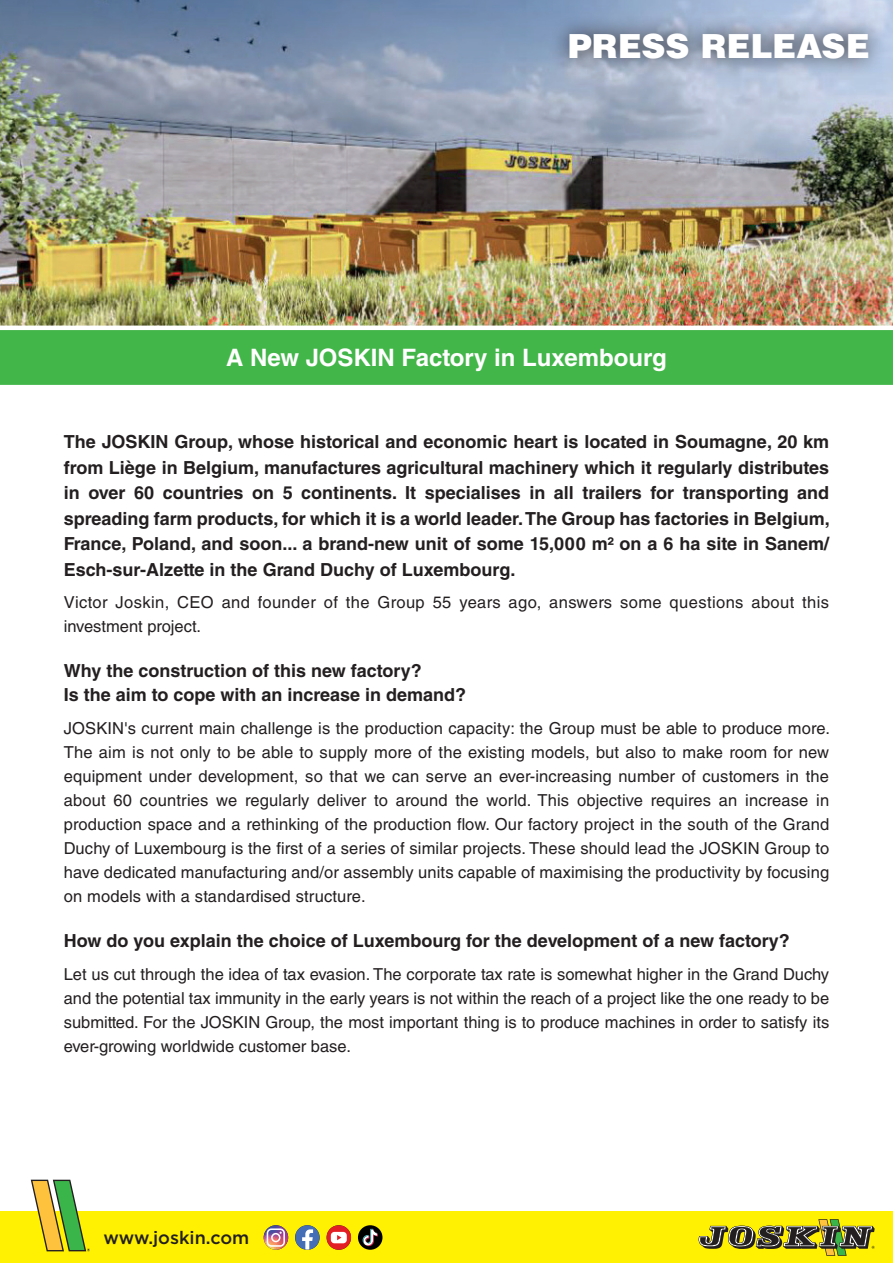
<style>
.page{position:relative;width:893px;height:1263px;background:#fff}
.page>*{position:absolute;margin:0;border:0;box-sizing:border-box;transform-origin:0 0}
.t1{font:900 33.3px "Helvetica LT Std";color:#fff}
.t2{font:700 24px "Helvetica LT Std";color:#fff}
.t3{font:700 18px/25.5px "Helvetica LT Std";color:#231f20;text-align:justify}
.t4{font:500 18px "Gotham";color:#231f20}
.t5{font:16.5px/24px "Helvetica LT Std";letter-spacing:.01em;color:#231f20;text-align:justify}
</style>
<div class="page">
<img style="left:0;top:0;width:893px;height:326px">
<div style="left:0;top:1211px;width:893px;height:52px;background:#fff101"></div>
<svg style="left:31px;top:1180px;width:59px;height:71px"></svg>
<svg style="left:264px;top:1225px;width:24px;height:25px"></svg>
<svg style="left:267px;top:1228px;width:18px;height:19px"></svg>
<svg style="left:295px;top:1225px;width:25px;height:25px"></svg>
<svg style="left:302px;top:1229px;width:11px;height:21px"></svg>
<svg style="left:327px;top:1225px;width:24px;height:25px"></svg>
<div style="left:331px;top:1232px;width:16px;height:11px;background:#fff;border-radius:4px"></div>
<svg style="left:337px;top:1235px;width:4px;height:5px"></svg>
<svg style="left:699px;top:1219px;width:176px;height:37px"></svg>
<svg style="left:358px;top:1225px;width:24px;height:25px"></svg>
<svg style="left:363px;top:1229px;width:15px;height:17px"></svg>
<div style="left:550px;top:14px;width:336px;height:63px;background:#231f20;opacity:.85"></div>
<div style="left:0;top:330px;width:893px;height:55px;background:#42b649"></div>
<h1 class="t1" style="left:568px;top:24px;width:303px">PRESS RELEASE</h1>
<h2 class="t2" style="left:226px;top:343px;width:442px">A New JOSKIN Factory in Luxembourg</h2>
<p class="t3" style="left:64px;top:429px;width:768px">The JOSKIN Group, whose historical and economic heart is located in Soumagne, 20 km from Liège in Belgium, manufactures agricultural machinery which it regularly distributes in over 60 countries on 5 continents. It specialises in all trailers for transporting and spreading farm products, for which it is a world leader. The Group has factories in Belgium, France, Poland, and soon... a brand-new unit of some 15,000 m² on a 6 ha site in Sanem/ Esch-sur-Alzette in the Grand Duchy of Luxembourg.</p>
<p class="t5" style="left:64px;top:590px;width:767px">Victor Joskin, CEO and founder of the Group 55 years ago, answers some questions about this investment project.</p>
<p class="t3" style="left:64px;top:659px;width:404px;line-height:24px">Why the construction of this new factory?<br>Is the aim to cope with an increase in demand?</p>
<p class="t5" style="left:64px;top:716px;width:768px">JOSKIN's current main challenge is the production capacity: the Group must be able to produce more.<br>The aim is not only to be able to supply more of the existing models, but also to make room for new equipment under development, so that we can serve an ever-increasing number of customers in the about 60 countries we regularly deliver to around the world. This objective requires an increase in production space and a rethinking of the production flow. Our factory project in the south of the Grand Duchy of Luxembourg is the first of a series of similar projects. These should lead the JOSKIN Group to have dedicated manufacturing and/or assembly units capable of maximising the productivity by focusing on models with a standardised structure.</p>
<p class="t3" style="left:64px;top:928px;width:728px">How do you explain the choice of Luxembourg for the development of a new factory?</p>
<p class="t5" style="left:64px;top:962px;width:767px">Let us cut through the idea of tax evasion. The corporate tax rate is somewhat higher in the Grand Duchy and the potential tax immunity in the early years is not within the reach of a project like the one ready to be submitted. For the JOSKIN Group, the most important thing is to produce machines in order to satisfy its ever-growing worldwide customer base.</p>
<p class="t4" style="left:103px;top:1227px;width:147px">www.joskin.com</p>
</div>
